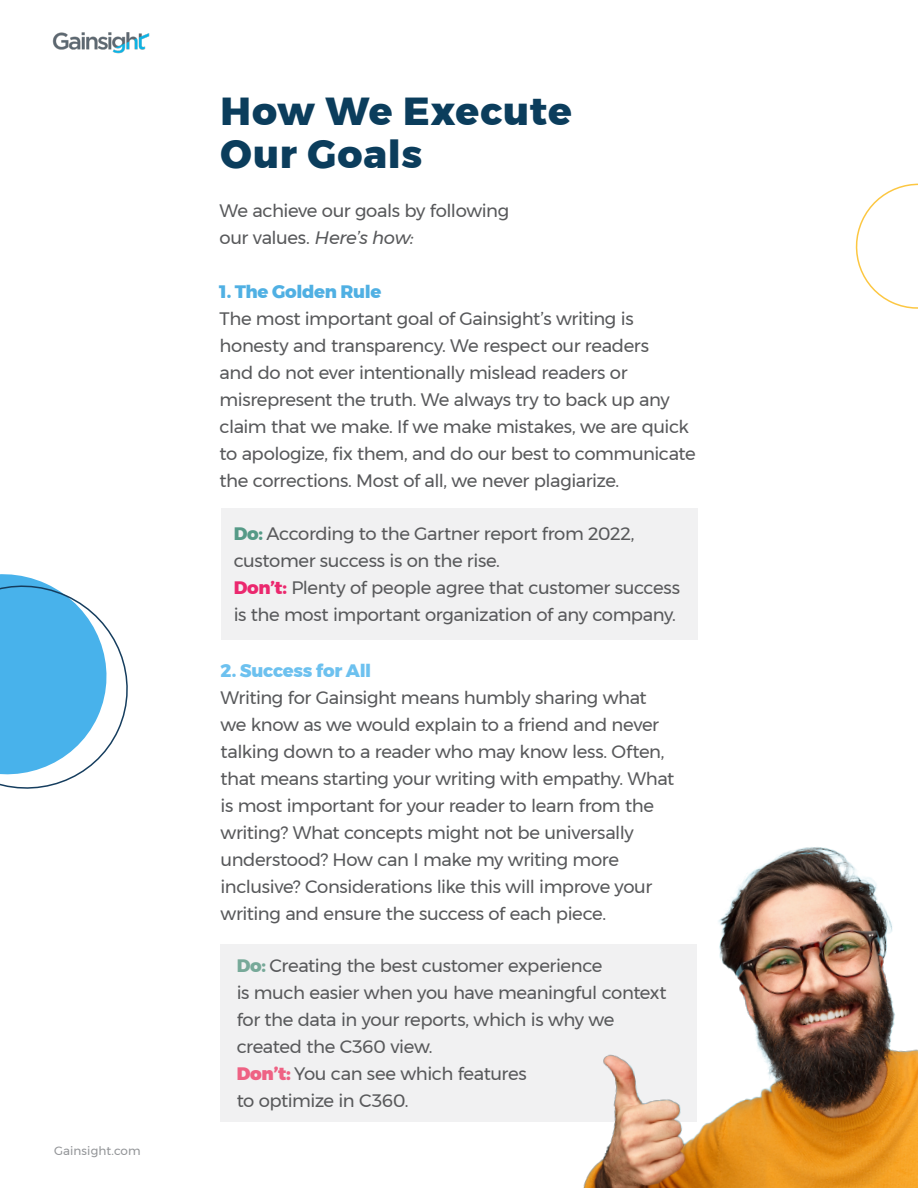
<style>
.page{position:relative;width:918px;height:1188px;background:#fff}
.page>*{position:absolute;margin:0;border:0;box-sizing:border-box;transform-origin:0 0}
.t1{font:800 39px/43.5px "Montserrat";letter-spacing:.02em;color:#0b3d5c}
.t2{font:18px/27px "Montserrat";letter-spacing:-.02em;color:#58595b}
.t3{font:800 18px "Montserrat";letter-spacing:-.02em;color:#50b0e3}
.t4{font:800 18px "Montserrat";letter-spacing:-.015em;color:#6dc1ef}
.t5{font:12px "Montserrat";letter-spacing:.01em;color:#939598}
.s1{font-style:italic}
.s2{font-weight:800;color:#559a87}
.s3{font-weight:800;color:#eb286e}
.s4{font-weight:800;color:#77a999}
.s5{font-weight:900;color:#ee6284}
</style>
<div class="page">
<img style="left:52px;top:32px;width:98px;height:22px">
<div style="left:221px;top:944px;width:476px;height:177px;background:#f1f1f2"></div>
<div style="left:221px;top:508px;width:477px;height:132px;background:#f1f1f2"></div>
<img style="left:515px;top:847px;width:403px;height:341px">
<svg style="left:0;top:574px;width:128px;height:215px"></svg>
<svg style="left:855px;top:183px;width:63px;height:126px"></svg>
<p class="t5" style="left:54px;top:1141px;width:88px">Gainsight.com</p>
<h1 class="t1" style="left:221px;top:89px;width:353px">How We Execute<br>Our Goals</h1>
<p class="t2" style="left:220px;top:197px;width:291px">We achieve our goals by following our values. <span class="s1">Here’s how:</span></p>
<p class="t3" style="left:220px;top:277px;width:163px">1. The Golden Rule</p>
<p class="t2" style="left:220px;top:305px;width:478px">The most important goal of Gainsight’s writing is honesty and transparency. We respect our readers<br>and do not ever intentionally mislead readers or misrepresent the truth. We always try to back up any claim that we make. If we make mistakes, we are quick to apologize, fix them, and do our best to communicate the corrections. Most of all, we never plagiarize.</p>
<p class="t2" style="left:234px;top:520px;width:448px"><span class="s2">Do:</span> According to the Gartner report from 2022, customer success is on the rise.<br><span class="s3">Don’t:</span> Plenty of people agree that customer success is the most important organization of any company.</p>
<p class="t4" style="left:221px;top:656px;width:152px">2. Success for All</p>
<p class="t2" style="left:221px;top:683px;width:455px">Writing for Gainsight means humbly sharing what we know as we would explain to a friend and never talking down to a reader who may know less. Often, that means starting your writing with empathy. What is most important for your reader to learn from the writing? What concepts might not be universally understood? How can I make my writing more inclusive? Considerations like this will improve your writing and ensure the success of each piece.</p>
<p class="t2" style="left:237px;top:952px;width:432px"><span class="s4">Do:</span> Creating the best customer experience<br>is much easier when you have meaningful context for the data in your reports, which is why we created the C360 view.<br><span class="s5">Don’t:</span> You can see which features<br>to optimize in C360.</p>
</div>
